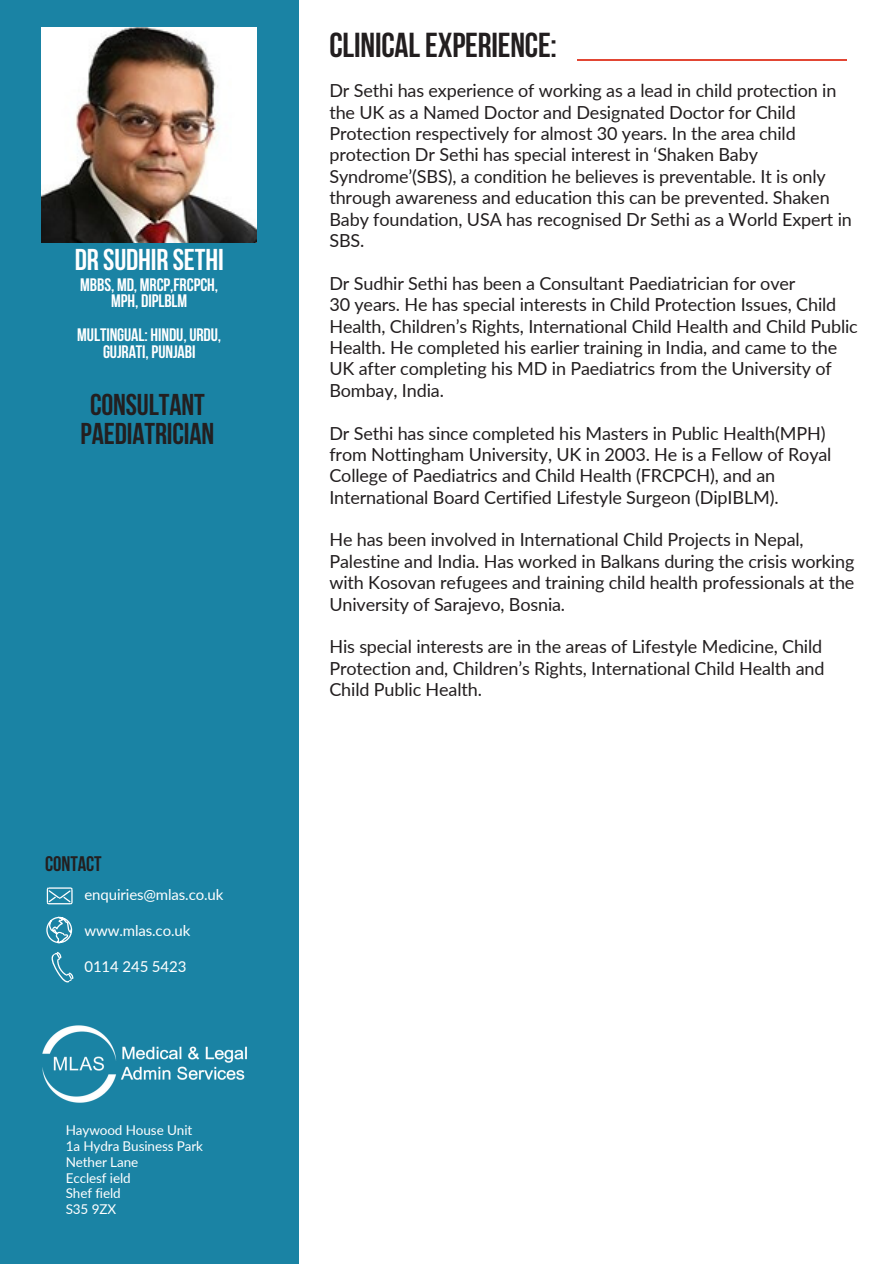
<style>
.page{position:relative;width:894px;height:1264px;background:#fff}
.page>*{position:absolute;margin:0;border:0;box-sizing:border-box;transform-origin:0 0}
.t1{font:700 34.5px "Bebas Neue";letter-spacing:-.005em;color:#221e1f}
.t2{font:700 30px/29.2px "Bebas Neue";letter-spacing:-.005em;color:#231f20;text-align:center}
.t3{font:700 30px "Bebas Neue";letter-spacing:-.005em;color:#fff}
.t4{font:700 21px "Bebas Neue";letter-spacing:-.005em;color:#231f20}
.t5{font:18px/21.3px "Lato";letter-spacing:-.01em;color:#221e1f}
.t6{font:700 18px/16.8px "Bebas Neue";letter-spacing:-.005em;color:#fff;text-align:center}
.t7{font:15px "Lato";letter-spacing:-.01em;color:#fff}
.t8{font:13.5px/15.8px "Lato";letter-spacing:-.01em;color:#fff}
</style>
<div class="page">
<div style="left:0;top:0;width:298px;height:1263px;background:#1a83a4"></div>
<svg style="left:46px;top:887px;width:27px;height:56px"></svg>
<img style="left:42px;top:28px;width:215px;height:215px">
<img style="left:42px;top:1025px;width:205px;height:78px">
<hr style="left:576px;top:60px;width:270px;height:1px;background:#e24634">
<h4 class="t3" style="left:75px;top:247px;width:150px">DR SUDHIR SETHI</h4>
<h5 class="t6" style="left:80px;top:278px;width:139px">MBBS, MD, MRCP,FRCPCH,<br>MPH, DIPLBLM</h5>
<h5 class="t6" style="left:77px;top:328px;width:145px">MULTINGUAL: HINDU,URDU,<br>GUJRATI,PUNJABI</h5>
<h4 class="t2" style="left:80px;top:393px;width:135px">CONSULTANT<br>PAEDIATRICIAN</h4>
<h2 class="t4" style="left:45px;top:855px;width:58px">CONTACT</h2>
<h3 class="t7" style="left:84px;top:884px;width:140px">enquiries@mlas.co.uk</h3>
<h3 class="t7" style="left:84px;top:920px;width:107px">www.mlas.co.uk</h3>
<h3 class="t7" style="left:84px;top:956px;width:103px">0114 245 5423</h3>
<h6 class="t8" style="left:66px;top:1122px;width:139px">Haywood House Unit<br>1a Hydra Business Park<br>Nether Lane</h6>
<p class="t8" style="left:66px;top:1169px;width:66px">Ecclesf ield</p>
<p class="t8" style="left:66px;top:1185px;width:57px">Shef field</p>
<p class="t8" style="left:66px;top:1200px;width:52px">S35 9ZX</p>
<p class="t1" style="left:329px;top:31px;width:229px">CLINICALEXPERIENCE:</p>
<p class="t5" style="left:329px;top:80px;width:524px">Dr Sethi has experience of working as a lead in child protection in the UK as a Named Doctor and Designated Doctor for Child Protection respectively for almost 30 years. In the area child protection Dr Sethi has special interest in ‘Shaken Baby Syndrome’(SBS), a condition he believes is preventable. It is only through awareness and education this can be prevented. Shaken Baby foundation, USA has recognised Dr Sethi as a World Expert in SBS.</p>
<h1 class="t5" style="left:329px;top:272px;width:530px">Dr Sudhir Sethi has been a Consultant Paediatrician for over<br>30 years. He has special interests in Child Protection Issues, Child Health, Children’s Rights, International Child Health and Child Public Health. He completed his earlier training in India, and came to the UK after completing his MD in Paediatrics from the University of Bombay, India.</h1>
<h5 class="t5" style="left:329px;top:422px;width:503px">Dr Sethi has since completed his Masters in Public Health(MPH) from Nottingham University, UK in 2003. He is a Fellow of Royal College of Paediatrics and Child Health (FRCPCH), and an International Board Certified Lifestyle Surgeon (DipIBLM).</h5>
<h5 class="t5" style="left:329px;top:529px;width:526px">He has been involved in International Child Projects in Nepal, Palestine and India. Has worked in Balkans during the crisis working with Kosovan refugees and training child health professionals at the University of Sarajevo, Bosnia.</h5>
<h5 class="t5" style="left:329px;top:635px;width:496px;text-align:justify">His special interests are in the areas of Lifestyle Medicine, Child Protection and, Children’s Rights, International Child Health and Child Public Health.</h5>
</div>
